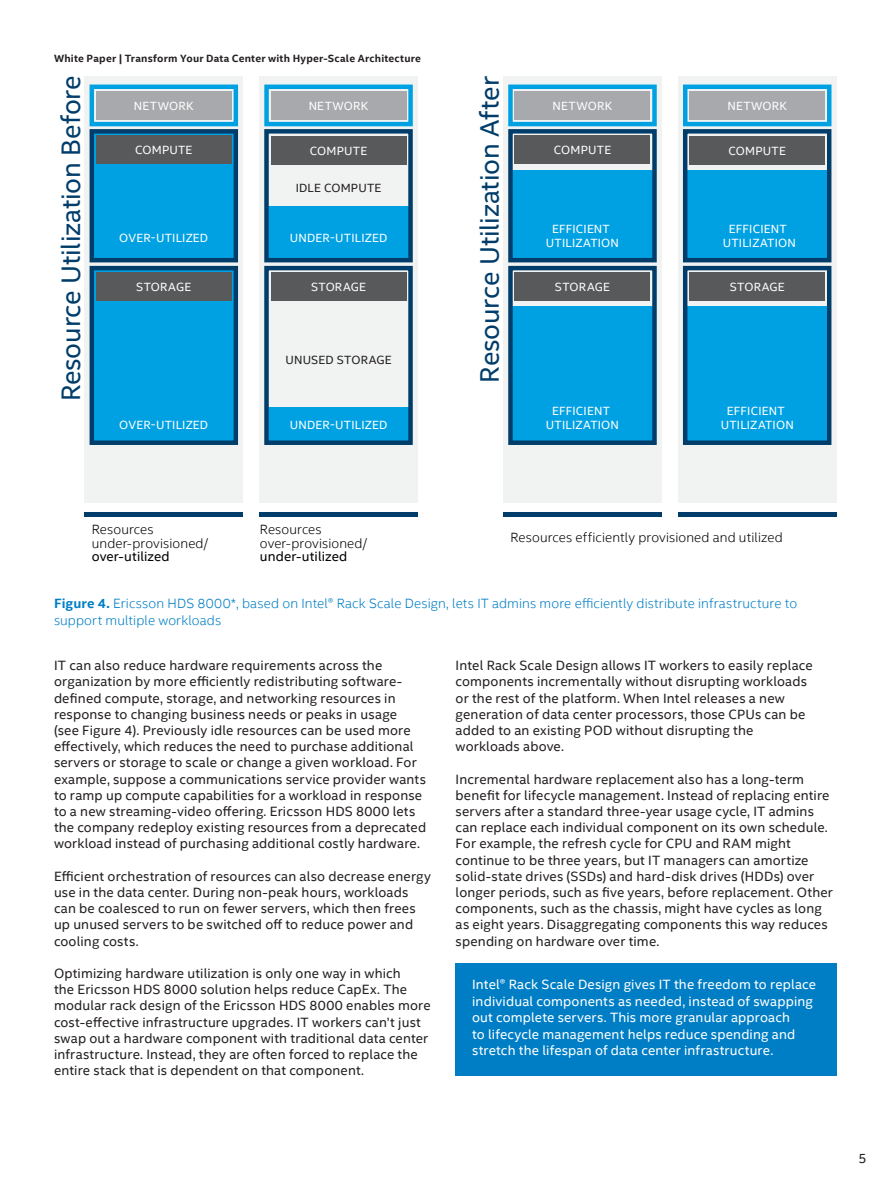
<style>
.page{position:relative;width:891px;height:1188px;background:#fff}
.page>*{position:absolute;margin:0;border:0;box-sizing:border-box;transform-origin:0 0}
.t1{font:26.85px "Intel Clear";letter-spacing:-.005em;color:#003d6a}
.MainCopy___Caption{font:13.5px/16.2px "Intel Clear";letter-spacing:.01em;color:#231f20}
.MainCopy___Caption-2{font:13.5px/16.5px "Intel Clear";letter-spacing:.015em;color:#fff}
.MainCopy___Caption-3{font:300 13.5px/16.5px "Intel Clear";letter-spacing:.01em;color:#007ec5}
.t2{font:300 13.5px/13.5px "Intel Clear";letter-spacing:.01em;color:#000}
.t3{font:12px/14.4px "Intel Clear";letter-spacing:.02em;color:#fff;text-align:center}
.t4{font:12px "Intel Clear";letter-spacing:.02em;color:#231f20}
.t5{font:700 10.5px "Intel Clear";letter-spacing:.02em;color:#231f20}
.s1{font-weight:400}
.s2{font-weight:700}
</style>
<div class="page">
<hr style="left:503px;top:513px;width:159px;height:4px;background:#003d6a">
<hr style="left:678px;top:513px;width:159px;height:4px;background:#003d6a">
<hr style="left:85px;top:513px;width:158px;height:4px;background:#003d6a">
<hr style="left:259px;top:513px;width:159px;height:4px;background:#003d6a">
<div style="left:85px;top:76px;width:158px;height:427px;background:#f1f2f2"></div>
<div style="left:96px;top:91px;width:135px;height:29px;background:#a7a9ac"></div>
<div style="left:92px;top:268px;width:144px;height:175px;background:#00a1e3"></div>
<div style="left:90px;top:266px;width:148px;height:179px;border:4px solid #003d6a"></div>
<div style="left:96px;top:273px;width:135px;height:28px;background:#58595b"></div>
<div style="left:90px;top:85px;width:148px;height:41px;border:4px solid #00a1e3"></div>
<div style="left:92px;top:131px;width:144px;height:129px;background:#00a1e3"></div>
<div style="left:90px;top:129px;width:148px;height:133px;border:4px solid #003d6a"></div>
<div style="left:96px;top:136px;width:135px;height:28px;background:#58595b"></div>
<div style="left:259px;top:76px;width:159px;height:427px;background:#f1f2f2"></div>
<div style="left:264px;top:85px;width:149px;height:41px;border:4px solid #00a1e3"></div>
<div style="left:271px;top:91px;width:135px;height:29px;background:#a7a9ac"></div>
<div style="left:265px;top:407px;width:147px;height:36px;background:#00a1e3"></div>
<div style="left:265px;top:206px;width:147px;height:53px;background:#00a1e3"></div>
<div style="left:264px;top:266px;width:149px;height:179px;border:4px solid #003d6a"></div>
<div style="left:271px;top:273px;width:135px;height:28px;background:#58595b"></div>
<div style="left:264px;top:129px;width:149px;height:133px;border:4px solid #003d6a"></div>
<div style="left:271px;top:136px;width:135px;height:29px;background:#58595b"></div>
<div style="left:503px;top:76px;width:159px;height:427px;background:#f1f2f2"></div>
<div style="left:515px;top:91px;width:135px;height:29px;background:#a7a9ac"></div>
<div style="left:509px;top:306px;width:147px;height:137px;background:#00a1e3"></div>
<div style="left:509px;top:170px;width:147px;height:88px;background:#00a1e3"></div>
<div style="left:508px;top:266px;width:149px;height:179px;border:4px solid #003d6a"></div>
<div style="left:515px;top:273px;width:135px;height:28px;background:#58595b"></div>
<div style="left:508px;top:85px;width:149px;height:41px;border:4px solid #00a1e3"></div>
<div style="left:508px;top:129px;width:149px;height:133px;border:4px solid #003d6a"></div>
<div style="left:515px;top:136px;width:135px;height:28px;background:#58595b"></div>
<div style="left:678px;top:76px;width:159px;height:427px;background:#f1f2f2"></div>
<div style="left:683px;top:85px;width:149px;height:41px;border:4px solid #00a1e3"></div>
<div style="left:690px;top:91px;width:135px;height:29px;background:#a7a9ac"></div>
<div style="left:684px;top:306px;width:146px;height:137px;background:#00a1e3"></div>
<div style="left:684px;top:170px;width:146px;height:89px;background:#00a1e3"></div>
<div style="left:683px;top:266px;width:148px;height:179px;border:4px solid #003d6a"></div>
<div style="left:690px;top:273px;width:135px;height:28px;background:#58595b"></div>
<div style="left:683px;top:129px;width:148px;height:133px;border:4px solid #003d6a"></div>
<div style="left:690px;top:136px;width:135px;height:29px;background:#58595b"></div>
<div style="left:456px;top:963px;width:381px;height:113px;background:#007ec5"></div>
<p class="t5" style="left:54px;top:52px;width:369px">White Paper | Transform Your Data Center with Hyper-Scale Architecture</p>
<p class="t1" style="left:55px;top:401px;width:328px;rotate:-90deg">Resource Utilization Before</p>
<p class="t1" style="left:473px;top:383px;width:308px;rotate:-90deg">Resource Utilization After</p>
<p class="t3" style="left:134px;top:99px;width:61px">NETWORK</p>
<p class="t3" style="left:309px;top:99px;width:61px">NETWORK</p>
<p class="t3" style="left:135px;top:143px;width:59px">COMPUTE</p>
<p class="t3" style="left:310px;top:144px;width:59px">COMPUTE</p>
<p class="t4" style="left:296px;top:180px;width:87px">IDLE COMPUTE</p>
<p class="t3" style="left:119px;top:231px;width:90px">OVER-UTILIZED</p>
<p class="t3" style="left:290px;top:231px;width:99px">UNDER-UTILIZED</p>
<p class="t3" style="left:136px;top:280px;width:57px">STORAGE</p>
<p class="t3" style="left:311px;top:280px;width:57px">STORAGE</p>
<p class="t4" style="left:285px;top:353px;width:108px">UNUSED STORAGE</p>
<p class="t3" style="left:119px;top:417px;width:90px">OVER-UTILIZED</p>
<p class="t3" style="left:290px;top:417px;width:99px">UNDER-UTILIZED</p>
<p class="t3" style="left:553px;top:99px;width:61px">NETWORK</p>
<p class="t3" style="left:554px;top:143px;width:59px">COMPUTE</p>
<p class="t3" style="left:727px;top:99px;width:61px">NETWORK</p>
<p class="t3" style="left:729px;top:144px;width:59px">COMPUTE</p>
<p class="t3" style="left:546px;top:221px;width:75px">EFFICIENT<br>UTILIZATION</p>
<p class="t3" style="left:723px;top:221px;width:75px">EFFICIENT<br>UTILIZATION</p>
<p class="t3" style="left:555px;top:280px;width:57px">STORAGE</p>
<p class="t3" style="left:546px;top:403px;width:75px">EFFICIENT<br>UTILIZATION</p>
<p class="t3" style="left:730px;top:280px;width:57px">STORAGE</p>
<p class="t3" style="left:721px;top:403px;width:75px">EFFICIENT<br>UTILIZATION</p>
<p class="t2" style="left:92px;top:523px;width:118px">Resources under-provisioned/ <span class="s1">over-utilized</span></p>
<p class="t2" style="left:260px;top:523px;width:109px">Resources over-provisioned/ <span class="s1">under-utilized</span></p>
<p class="t2" style="left:510px;top:531px;width:274px">Resources efficiently provisioned and utilized</p>
<p class="MainCopy___Caption-3" style="left:54px;top:596px;width:745px"><span class="s2">Figure 4.</span> Ericsson HDS 8000*, based on Intel® Rack Scale Design, lets IT admins more efficiently distribute infrastructure to support multiple workloads</p>
<p class="MainCopy___Caption" style="left:54px;top:658px;width:374px">IT can also reduce hardware requirements across the organization by more efficiently redistributing software&shy;defined compute, storage, and networking resources in response to changing business needs or peaks in usage<br>(see Figure 4). Previously idle resources can be used more effectively, which reduces the need to purchase additional servers or storage to scale or change a given workload. For example, suppose a communications service provider wants to ramp up compute capabilities for a workload in response to a new streaming-video offering. Ericsson HDS 8000 lets the company redeploy existing resources from a deprecated workload instead of purchasing additional costly hardware.</p>
<p class="MainCopy___Caption" style="left:54px;top:868px;width:379px">Efficient orchestration of resources can also decrease energy use in the data center. During non-peak hours, workloads can be coalesced to run on fewer servers, which then frees up unused servers to be switched off to reduce power and cooling costs.</p>
<p class="MainCopy___Caption" style="left:54px;top:965px;width:378px">Optimizing hardware utilization is only one way in which<br>the Ericsson HDS 8000 solution helps reduce CapEx. The modular rack design of the Ericsson HDS 8000 enables more cost-effective infrastructure upgrades. IT workers can’t just swap out a hardware component with traditional data center infrastructure. Instead, they are often forced to replace the entire stack that is dependent on that component.</p>
<p class="MainCopy___Caption" style="left:456px;top:658px;width:359px">Intel Rack Scale Design allows IT workers to easily replace components incrementally without disrupting workloads or the rest of the platform. When Intel releases a new generation of data center processors, those CPUs can be added to an existing POD without disrupting the</p>
<p class="MainCopy___Caption" style="left:456px;top:739px;width:110px">workloads above.</p>
<p class="MainCopy___Caption" style="left:456px;top:771px;width:379px">Incremental hardware replacement also has a long-term benefit for lifecycle management. Instead of replacing entire servers after a standard three-year usage cycle, IT admins can replace each individual component on its own schedule.<br>For example, the refresh cycle for CPU and RAM might continue to be three years, but IT managers can amortize solid-state drives (SSDs) and hard-disk drives (HDDs) over longer periods, such as five years, before replacement. Other components, such as the chassis, might have cycles as long as eight years. Disaggregating components this way reduces spending on hardware over time.</p>
<p class="MainCopy___Caption-2" style="left:472px;top:976px;width:345px">Intel® Rack Scale Design gives IT the freedom to replace individual components as needed, instead of swapping out complete servers. This more granular approach<br>to lifecycle management helps reduce spending and stretch the lifespan of data center infrastructure.</p>
<p class="MainCopy___Caption" style="left:858px;top:1151px;width:10px">5</p>
</div>
